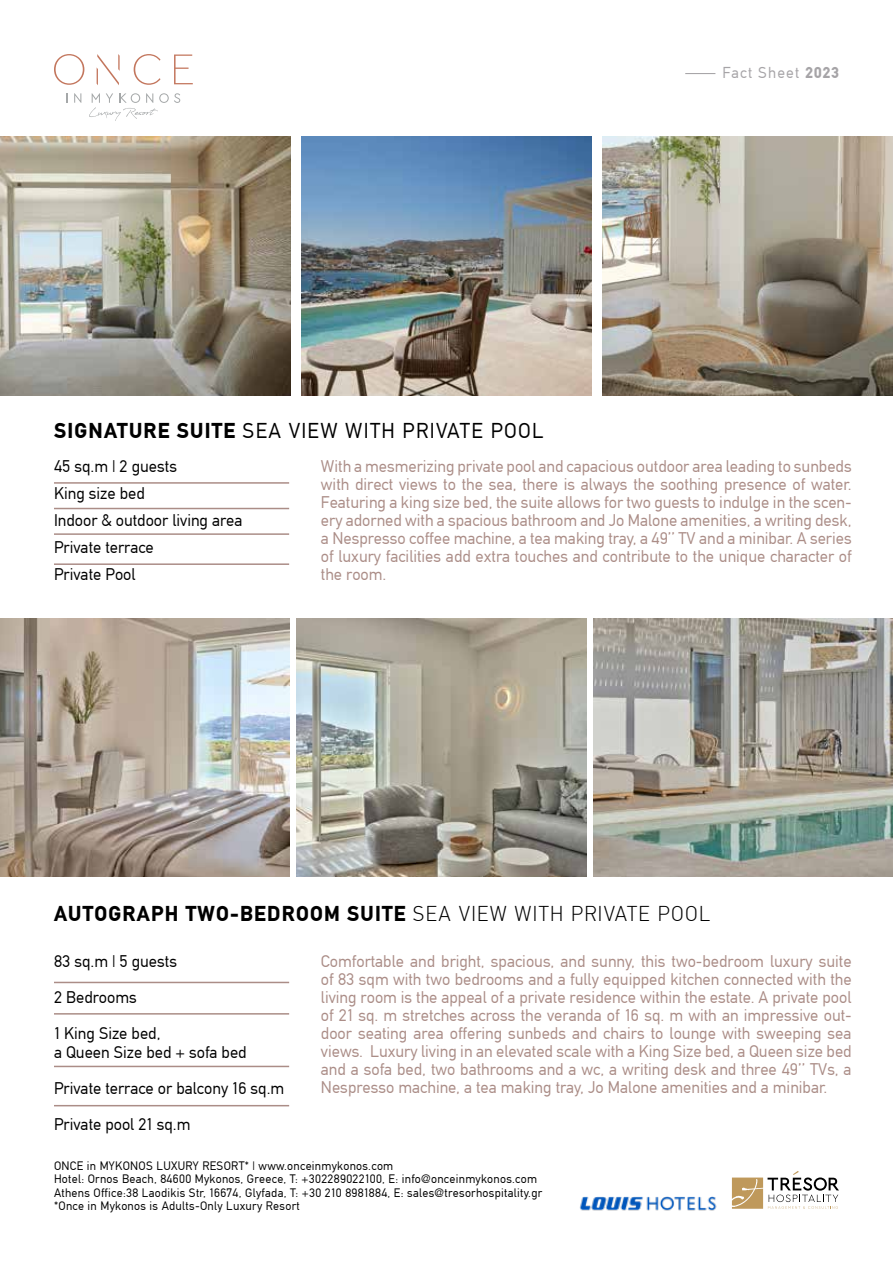
<style>
.page{position:relative;width:893px;height:1263px;background:#fff}
.page>*{position:absolute;margin:0;border:0;box-sizing:border-box;transform-origin:0 0}
.t1{font:700 21px "CF Din";letter-spacing:.06em;color:#000}
.t2{font:21px "CF Din";letter-spacing:.06em;color:#000}
.t3{font:16.5px/18px "CF Din";color:#ab8d87;text-align:justify}
.t4{font:16.5px/27px "CF Din";color:#000}
.t5{font:15.45px "CF Din";letter-spacing:.075em;color:#a6a4a7}
.t6{font:12px/13.5px "CF Din";letter-spacing:.025em;color:#000}
.s1{font-weight:700}
.s2{font-weight:300}
</style>
<div class="page">
<hr style="left:54px;top:482px;width:235px;height:2px;background:#ab8d87">
<hr style="left:54px;top:508px;width:235px;height:1px;background:#ab8d87">
<hr style="left:54px;top:533px;width:235px;height:2px;background:#ab8d87">
<hr style="left:54px;top:563px;width:235px;height:2px;background:#ab8d87">
<svg style="left:74px;top:93px;width:7px;height:10px"></svg>
<svg style="left:54px;top:54px;width:30px;height:31px"></svg>
<svg style="left:134px;top:54px;width:27px;height:31px"></svg>
<svg style="left:174px;top:55px;width:19px;height:29px"></svg>
<svg style="left:97px;top:54px;width:23px;height:31px"></svg>
<svg style="left:89px;top:93px;width:91px;height:28px"></svg>
<svg style="left:732px;top:1171px;width:107px;height:38px"></svg>
<img style="left:579px;top:1196px;width:138px;height:15px">
<hr style="left:685px;top:73px;width:30px;height:1px;background:#a6a4a7">
<hr style="left:54px;top:982px;width:235px;height:1px;background:#ab8d87">
<hr style="left:54px;top:1013px;width:235px;height:1px;background:#ab8d87">
<hr style="left:54px;top:1066px;width:235px;height:1px;background:#ab8d87">
<hr style="left:54px;top:1105px;width:235px;height:1px;background:#ab8d87">
<img style="left:0;top:136px;width:291px;height:259px">
<img style="left:301px;top:136px;width:291px;height:259px">
<img style="left:602px;top:136px;width:291px;height:259px">
<img style="left:0;top:619px;width:289px;height:257px">
<img style="left:297px;top:619px;width:289px;height:257px">
<img style="left:594px;top:619px;width:299px;height:257px">
<p class="t5" style="left:722px;top:65px;width:118px">Fact Sheet <span class="s1">2023</span></p>
<p class="t2" style="left:54px;top:420px;width:491px"><span class="s1">SIGNATURE SUITE</span> SEA VIEW WITH PRIVATE POOL</p>
<p class="t3" style="left:321px;top:458px;width:532px">With a mesmerizing private pool and capacious outdoor area leading to sunbeds with direct views to the sea, there is always the soothing presence of water.<br>Featuring a king size bed, the suite allows for two guests to indulge in the scen&shy;ery adorned with a spacious bathroom and Jo Malone amenities, a writing desk, a Nespresso coffee machine, a tea making tray, a 49’’ TV and a minibar. A series of luxury facilities add extra touches and contribute to the unique character of the room.</p>
<p class="t4" style="left:54px;top:454px;width:190px">45 sq.m | 2 guests<br>King size bed<br>Indoor &amp; outdoor living area<br>Private terrace<br>Private Pool</p>
<p class="t1" style="left:54px;top:902px;width:658px">AUTOGRAPH TWO-BEDROOM SUITE <span class="s2">SEA VIEW WITH PRIVATE POOL</span></p>
<p class="t3" style="left:321px;top:952px;width:532px">Comfortable and bright, spacious, and sunny, this two-bedroom luxury suite of 83 sqm with two bedrooms and a fully equipped kitchen connected with the living room is the appeal of a private residence within the estate. A private pool of 21 sq. m stretches across the veranda of 16 sq. m with an impressive out&shy;door seating area offering sunbeds and chairs to lounge with sweeping sea views. Luxury living in an elevated scale with a King Size bed, a Queen size bed and a sofa bed, two bathrooms and a wc, a writing desk and three 49’’ TVs, a Nespresso machine, a tea making tray, Jo Malone amenities and a minibar.</p>
<p class="t4" style="left:54px;top:943px;width:125px;line-height:36px">83 sq.m | 5 guests<br>2 Bedrooms<br>1 King Size bed,</p>
<p class="t4" style="left:54px;top:1035px;width:232px;line-height:36px">a Queen Size bed + sofa bed<br>Private terrace or balcony 16 sq.m<br>Private pool 21 sq.m</p>
<p class="t6" style="left:54px;top:1159px;width:490px">ONCE in MYKONOS LUXURY RESORT* | www.onceinmykonos.com<br>Hotel: Ornos Beach, 84600 Mykonos, Greece, T: +302289022100, E: info@onceinmykonos.com Athens Office:38 Laodikis Str, 16674, Glyfada, T: +30 210 8981884, E: sales@tresorhospitality.gr *Once in Mykonos is Adults-Only Luxury Resort</p>
</div>
